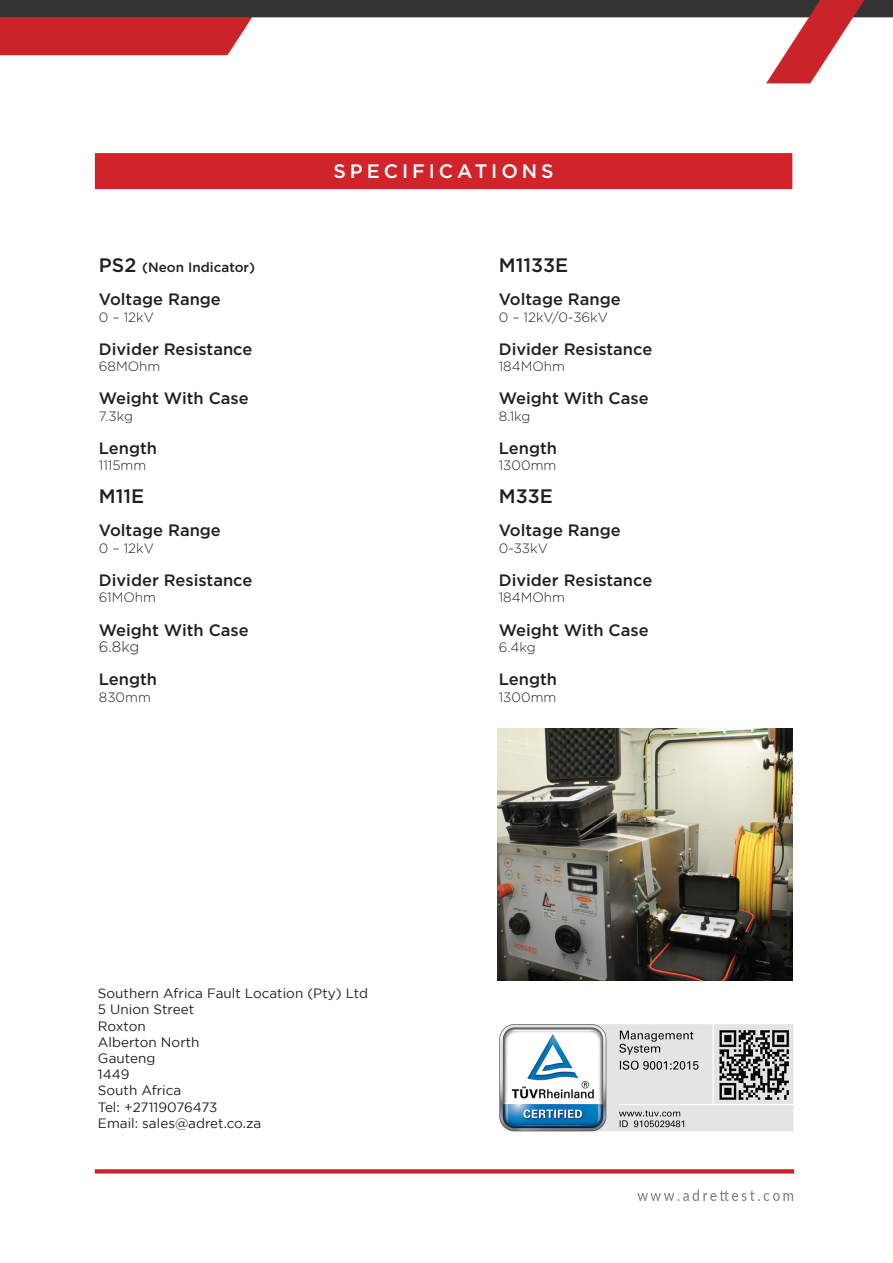
<style>
.page{position:relative;width:893px;height:1263px;background:#fff}
.page>*{position:absolute;margin:0;border:0;box-sizing:border-box;transform-origin:0 0}
.t1{font:500 19.5px "Gotham";letter-spacing:.2em;color:#fff}
.t2{font:500 19.5px "Gotham";color:#231f20}
.t3{font:500 16.5px "Gotham";color:#231f20}
.t4{font:300 15px "Gotham";color:#231f20}
.t5{font:13.5px "Gotham";color:#231f20}
.t6{font:300 13.5px "Gotham";color:#231f20}
.t7{font:500 13.5px "Gotham";color:#231f20}
.s1{font-size:19.5px}
</style>
<div class="page">
<img style="left:0;top:0;width:893px;height:1201px">
<div style="left:88px;top:345px;width:713px;height:44px;background:#fff"></div>
<div style="left:88px;top:956px;width:716px;height:43px;background:#fff"></div>
<div style="left:95px;top:153px;width:697px;height:36px;background:#d1232a;border:2px solid #d1232a"></div>
<img style="left:497px;top:728px;width:295px;height:252px">
<p class="t7" style="left:99px;top:259px;width:158px"><span class="s1">PS2</span> (Neon Indicator)</p>
<p class="t3" style="left:99px;top:289px;width:124px">Voltage Range</p>
<p class="t6" style="left:99px;top:309px;width:56px">0 – 12kV</p>
<p class="t3" style="left:99px;top:338px;width:155px">Divider Resistance</p>
<p class="t6" style="left:99px;top:358px;width:63px">68MOhm</p>
<p class="t3" style="left:99px;top:388px;width:151px">Weight With Case</p>
<p class="t6" style="left:99px;top:408px;width:36px">7.3kg</p>
<p class="t3" style="left:99px;top:437px;width:60px">Length</p>
<p class="t6" style="left:99px;top:457px;width:49px">1115mm</p>
<p class="t2" style="left:99px;top:484px;width:47px">M11E</p>
<p class="t3" style="left:99px;top:520px;width:124px">Voltage Range</p>
<p class="t6" style="left:99px;top:540px;width:56px">0 – 12kV</p>
<p class="t3" style="left:99px;top:569px;width:155px">Divider Resistance</p>
<p class="t6" style="left:99px;top:589px;width:59px">61MOhm</p>
<p class="t3" style="left:99px;top:619px;width:151px">Weight With Case</p>
<p class="t4" style="left:99px;top:637px;width:42px">6.8kg</p>
<p class="t3" style="left:99px;top:668px;width:60px">Length</p>
<p class="t6" style="left:99px;top:688px;width:54px">830mm</p>
<p class="t1" style="left:333px;top:158px;width:222px">SPECIFICATIONS</p>
<p class="t2" style="left:499px;top:253px;width:71px">M1133E</p>
<p class="t3" style="left:499px;top:289px;width:124px">Voltage Range</p>
<p class="t6" style="left:499px;top:309px;width:111px">0 – 12kV/0-36kV</p>
<p class="t3" style="left:499px;top:338px;width:155px">Divider Resistance</p>
<p class="t6" style="left:499px;top:358px;width:68px">184MOhm</p>
<p class="t3" style="left:499px;top:388px;width:151px">Weight With Case</p>
<p class="t6" style="left:499px;top:408px;width:33px">8.1kg</p>
<p class="t3" style="left:499px;top:437px;width:60px">Length</p>
<p class="t6" style="left:499px;top:457px;width:59px">1300mm</p>
<p class="t2" style="left:499px;top:484px;width:56px">M33E</p>
<p class="t3" style="left:499px;top:520px;width:124px">Voltage Range</p>
<p class="t6" style="left:499px;top:540px;width:51px">0-33kV</p>
<p class="t3" style="left:499px;top:569px;width:155px">Divider Resistance</p>
<p class="t6" style="left:499px;top:589px;width:68px">184MOhm</p>
<p class="t3" style="left:499px;top:619px;width:151px">Weight With Case</p>
<p class="t6" style="left:499px;top:639px;width:38px">6.4kg</p>
<p class="t3" style="left:499px;top:668px;width:60px">Length</p>
<p class="t6" style="left:499px;top:688px;width:59px">1300mm</p>
<p class="t5" style="left:98px;top:986px;width:272px">Southern Africa Fault Location (Pty) Ltd</p>
<p class="t5" style="left:98px;top:1002px;width:98px">5 Union Street</p>
<p class="t5" style="left:98px;top:1018px;width:49px">Roxton</p>
<p class="t5" style="left:98px;top:1034px;width:103px">Alberton North</p>
<p class="t5" style="left:98px;top:1051px;width:59px">Gauteng</p>
<p class="t5" style="left:98px;top:1067px;width:33px">1449</p>
<p class="t5" style="left:98px;top:1083px;width:85px">South Africa</p>
<p class="t5" style="left:98px;top:1099px;width:121px">Tel: +27119076473</p>
<p class="t5" style="left:98px;top:1115px;width:165px">Email: sales@adret.co.za</p>
</div>
